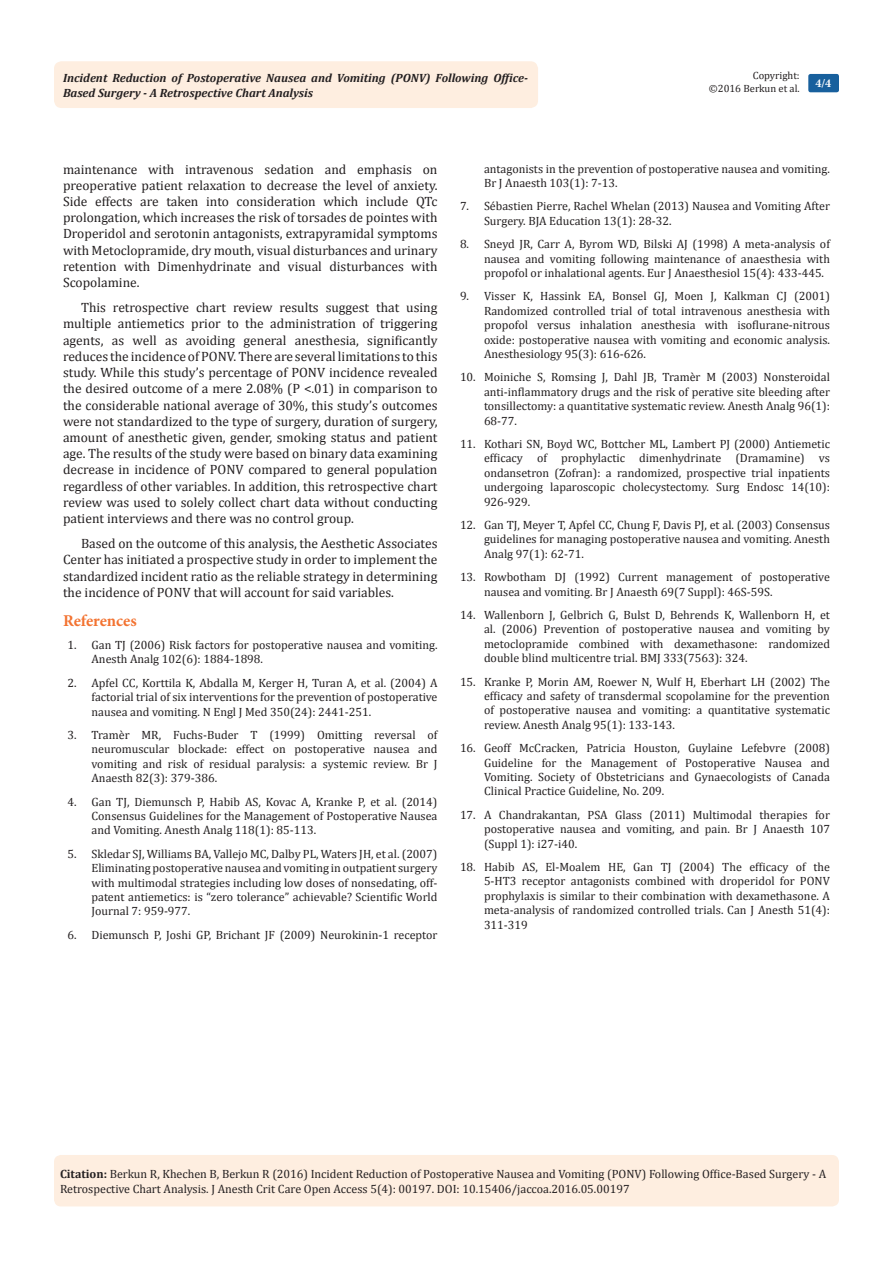
<style>
.page{position:relative;width:893px;height:1263px;background:#fff}
.page>*{position:absolute;margin:0;border:0;box-sizing:border-box;transform-origin:0 0}
.t1{font:700 16.5px "Minion Pro";letter-spacing:-.005em;color:#f37331}
.t2{font:13.5px/16.2px "Cambria";color:#231f20;text-align:justify}
.t3{font:12px/14.4px "Cambria";color:#231f20;text-align:justify}
.t4{font:italic 700 12px/14.4px "Cambria";color:#231f20}
.t5{font:700 12px "Minion Pro";color:#fff}
.t6{font:10.5px/12.6px "Cambria";color:#231f20;text-align:right}
.s1{font-weight:700}
</style>
<div class="page">
<div style="left:54px;top:61px;width:484px;height:47px;background:#feeee0;border-radius:8px"></div>
<div style="left:808px;top:74px;width:31px;height:18px;background:#18609d;border-radius:2px"></div>
<div style="left:54px;top:1155px;width:785px;height:51px;background:#feeee0;border-radius:7px"></div>
<p class="t6" style="left:709px;top:69px;width:92px">Copyright:<br>©2016 Berkun et al.</p>
<p class="t4" style="left:63px;top:70px;width:467px">Incident Reduction of Postoperative Nausea and Vomiting (PONV) Following Office-<br>Based Surgery - A Retrospective Chart Analysis</p>
<p class="t5" style="left:815px;top:75px;width:17px">4/4</p>
<p class="t2" style="left:63px;top:161px;width:376px">maintenance with intravenous sedation and emphasis on preoperative patient relaxation to decrease the level of anxiety.<br>Side effects are taken into consideration which include QTc prolongation, which increases the risk of torsades de pointes with Droperidol and serotonin antagonists, extrapyramidal symptoms with Metoclopramide, dry mouth, visual disturbances and urinary retention with Dimenhydrinate and visual disturbances with Scopolamine.</p>
<p class="t2" style="left:63px;top:299px;width:376px;text-indent:18px">This retrospective chart review results suggest that using multiple antiemetics prior to the administration of triggering agents, as well as avoiding general anesthesia, significantly reduces the incidence of PONV. There are several limitations to this study. While this study’s percentage of PONV incidence revealed the desired outcome of a mere 2.08% (P &lt;.01) in comparison to the considerable national average of 30%, this study’s outcomes were not standardized to the type of surgery, duration of surgery, amount of anesthetic given, gender, smoking status and patient age. The results of the study were based on binary data examining decrease in incidence of PONV compared to general population regardless of other variables. In addition, this retrospective chart review was used to solely collect chart data without conducting patient interviews and there was no control group.</p>
<p class="t2" style="left:63px;top:535px;width:376px;text-indent:18px">Based on the outcome of this analysis, the Aesthetic Associates Center has initiated a prospective study in order to implement the standardized incident ratio as the reliable strategy in determining the incidence of PONV that will account for said variables.</p>
<p class="t1" style="left:63px;top:609px;width:75px">References</p>
<p class="t3" style="left:92px;top:638px;width:347px;text-indent:-24px">1. Gan TJ (2006) Risk factors for postoperative nausea and vomiting.<br>Anesth Analg 102(6): 1884-1898.</p>
<p class="t3" style="left:92px;top:675px;width:347px;text-indent:-24px">2. Apfel CC, Korttila K, Abdalla M, Kerger H, Turan A, et al. (2004) A factorial trial of six interventions for the prevention of postoperative nausea and vomiting. N Engl J Med 350(24): 2441-251.</p>
<p class="t3" style="left:92px;top:728px;width:347px;text-indent:-24px">3. Tramèr MR, Fuchs-Buder T (1999) Omitting reversal of neuromuscular blockade: effect on postoperative nausea and vomiting and risk of residual paralysis: a systemic review. Br J Anaesth 82(3): 379-386.</p>
<p class="t3" style="left:92px;top:794px;width:347px;text-indent:-24px">4. Gan TJ, Diemunsch P, Habib AS, Kovac A, Kranke P, et al. (2014)<br>Consensus Guidelines for the Management of Postoperative Nausea and Vomiting. Anesth Analg 118(1): 85-113.</p>
<p class="t3" style="left:92px;top:846px;width:347px;text-indent:-24px">5. Skledar SJ, Williams BA, Vallejo MC, Dalby PL, Waters JH, et al. (2007)<br>Eliminating postoperative nausea and vomiting in outpatient surgery with multimodal strategies including low doses of nonsedating, off&shy;patent antiemetics: is “zero tolerance” achievable? Scientific World Journal 7: 959-977.</p>
<p class="t3" style="left:68px;top:927px;width:371px">6. Diemunsch P, Joshi GP, Brichant JF (2009) Neurokinin-1 receptor</p>
<p class="t3" style="left:484px;top:161px;width:347px">antagonists in the prevention of postoperative nausea and vomiting.<br>Br J Anaesth 103(1): 7-13.</p>
<p class="t3" style="left:484px;top:199px;width:347px;text-indent:-24px">7. Sébastien Pierre, Rachel Whelan (2013) Nausea and Vomiting After<br>Surgery. BJA Education 13(1): 28-32.</p>
<p class="t3" style="left:484px;top:237px;width:347px;text-indent:-24px">8. Sneyd JR, Carr A, Byrom WD, Bilski AJ (1998) A meta-analysis of nausea and vomiting following maintenance of anaesthesia with propofol or inhalational agents. Eur J Anaesthesiol 15(4): 433-445.</p>
<p class="t3" style="left:484px;top:289px;width:347px;text-indent:-24px">9. Visser K, Hassink EA, Bonsel GJ, Moen J, Kalkman CJ (2001)<br>Randomized controlled trial of total intravenous anesthesia with propofol versus inhalation anesthesia with isoflurane-nitrous oxide: postoperative nausea with vomiting and economic analysis.<br>Anesthesiology 95(3): 616-626.</p>
<p class="t3" style="left:484px;top:370px;width:347px;text-indent:-24px">10. Moiniche S, Romsing J, Dahl JB, Tramèr M (2003) Nonsteroidal anti-inflammatory drugs and the risk of perative site bleeding after tonsillectomy: a quantitative systematic review. Anesth Analg 96(1):<br>68-77.</p>
<p class="t3" style="left:484px;top:437px;width:347px;text-indent:-24px">11. Kothari SN, Boyd WC, Bottcher ML, Lambert PJ (2000) Antiemetic efficacy of prophylactic dimenhydrinate (Dramamine) vs ondansetron (Zofran): a randomized, prospective trial inpatients undergoing laparoscopic cholecystectomy. Surg Endosc 14(10):<br>926-929.</p>
<p class="t3" style="left:484px;top:518px;width:347px;text-indent:-24px">12. Gan TJ, Meyer T, Apfel CC, Chung F, Davis PJ, et al. (2003) Consensus guidelines for managing postoperative nausea and vomiting. Anesth Analg 97(1): 62-71.</p>
<p class="t3" style="left:484px;top:570px;width:347px;text-indent:-24px">13. Rowbotham DJ (1992) Current management of postoperative nausea and vomiting. Br J Anaesth 69(7 Suppl): 46S-59S.</p>
<p class="t3" style="left:484px;top:608px;width:347px;text-indent:-24px">14. Wallenborn J, Gelbrich G, Bulst D, Behrends K, Wallenborn H, et al. (2006) Prevention of postoperative nausea and vomiting by metoclopramide combined with dexamethasone: randomized double blind multicentre trial. BMJ 333(7563): 324.</p>
<p class="t3" style="left:484px;top:674px;width:347px;text-indent:-24px">15. Kranke P, Morin AM, Roewer N, Wulf H, Eberhart LH (2002) The efficacy and safety of transdermal scopolamine for the prevention of postoperative nausea and vomiting: a quantitative systematic review. Anesth Analg 95(1): 133-143.</p>
<p class="t3" style="left:484px;top:741px;width:347px;text-indent:-24px">16. Geoff McCracken, Patricia Houston, Guylaine Lefebvre (2008)<br>Guideline for the Management of Postoperative Nausea and Vomiting. Society of Obstetricians and Gynaecologists of Canada Clinical Practice Guideline, No. 209.</p>
<p class="t3" style="left:484px;top:807px;width:347px;text-indent:-24px">17. A Chandrakantan, PSA Glass (2011) Multimodal therapies for postoperative nausea and vomiting, and pain. Br J Anaesth 107 (Suppl 1): i27-i40.</p>
<p class="t3" style="left:484px;top:860px;width:347px;text-indent:-24px">18. Habib AS, El-Moalem HE, Gan TJ (2004) The efficacy of the 5-HT3 receptor antagonists combined with droperidol for PONV prophylaxis is similar to their combination with dexamethasone. A meta-analysis of randomized controlled trials. Can J Anesth 51(4):<br>311-319</p>
<p class="t3" style="left:60px;top:1167px;width:768px"><span class="s1">Citation:</span> Berkun R, Khechen B, Berkun R (2016) Incident Reduction of Postoperative Nausea and Vomiting (PONV) Following Office-Based Surgery - A<br>Retrospective Chart Analysis. J Anesth Crit Care Open Access 5(4): 00197. DOI: 10.15406/jaccoa.2016.05.00197</p>
</div>
